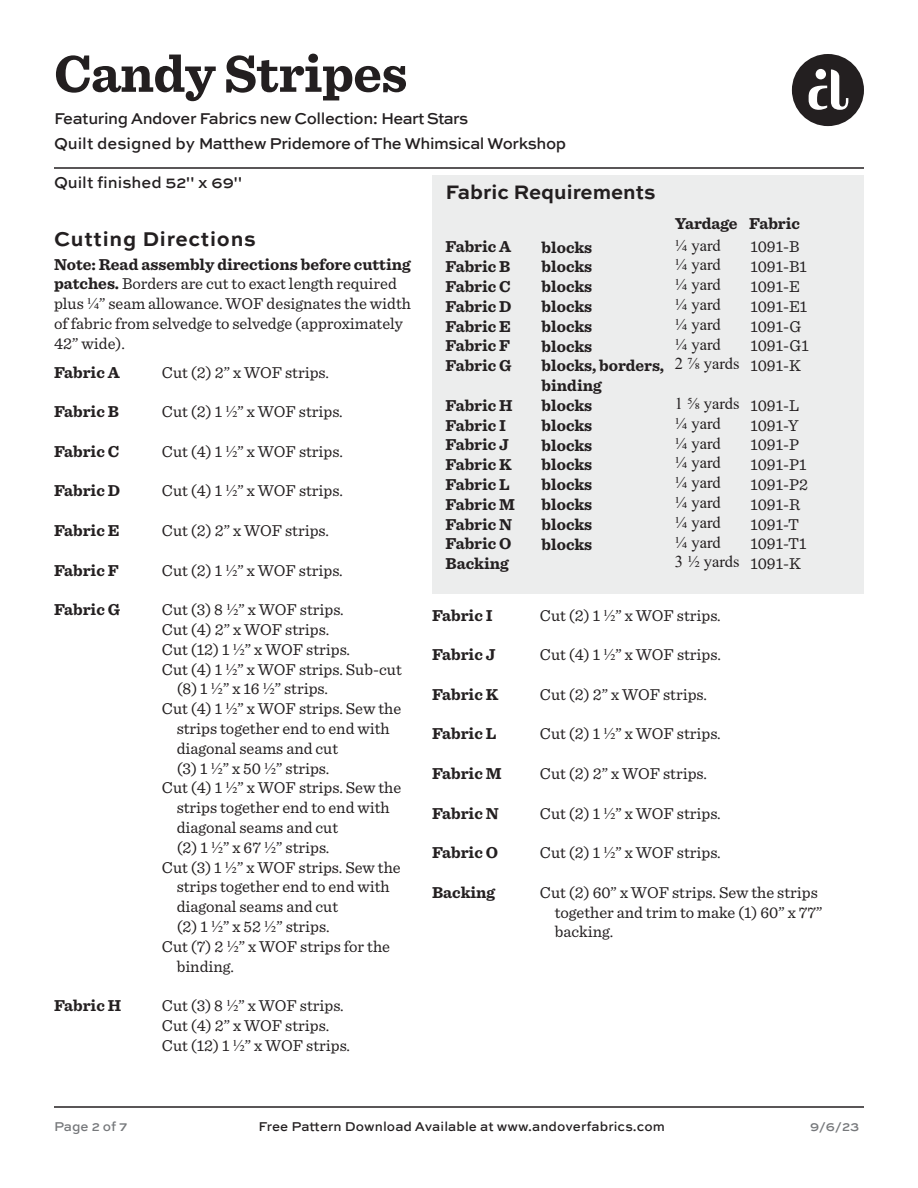
<style>
.page{position:relative;width:918px;height:1188px;background:#fff}
.page>*{position:absolute;margin:0;border:0;box-sizing:border-box;transform-origin:0 0}
.t1{font:700 54px "Sentinel";letter-spacing:-.01em;color:#231f20}
.t2{font:700 21px "Sweet Sans Pro";letter-spacing:.035em;color:#231f20}
.t3{font:700 20.55px "Sweet Sans Pro";color:#231f20}
.t4{font:16.5px/19.8px "Sentinel";color:#231f20}
.t5{font:700 16.5px/19.8px "Sentinel";color:#231f20}
.t6{font:500 16.5px/24px "Sweet Sans Pro";letter-spacing:-.025em;color:#231f20}
.t7{font:16.5px/19.8px "Times New Roman";color:#231f20}
.t8{font:500 16.5px "Sweet Sans Pro";color:#231f20}
.t9{font:500 13.5px "Sweet Sans Pro";letter-spacing:.005em;color:#231f20}
.t10{font:500 13.5px "Sweet Sans Pro";color:#76787b}
.s1{font-weight:700}
.s2{font-family:"Times New Roman"}
</style>
<div class="page">
<div style="left:792px;top:54px;width:72px;height:72px;background:#231f20;border-radius:50%"></div>
<svg style="left:809px;top:69px;width:39px;height:41px"></svg>
<div style="left:816px;top:69px;width:10px;height:10px;background:#fff;border-radius:50%"></div>
<hr style="left:54px;top:1106px;width:810px;height:2px;background:#231f20">
<hr style="left:54px;top:167px;width:810px;height:2px;background:#231f20">
<div style="left:432px;top:176px;width:432px;height:418px;background:#eceded"></div>
<h1 class="t1" style="left:54px;top:31px;width:355px">Candy Stripes</h1>
<p class="t6" style="left:54px;top:106px;width:514px">Featuring Andover Fabrics new Collection: Heart Stars<br>Quilt designed by Matthew Pridemore of The Whimsical Workshop</p>
<p class="t8" style="left:54px;top:171px;width:190px">Quilt finished 52" x 69"</p>
<p class="t2" style="left:54px;top:223px;width:203px">Cutting Directions</p>
<p class="t4" style="left:54px;top:253px;width:358px"><span class="s1">Note: Read assembly directions before cutting patches.</span> Borders are cut to exact length required plus <span class="s2">¼</span>” seam allowance. WOF designates the width of fabric from selvedge to selvedge (approximately 42” wide).</p>
<p class="t5" style="left:54px;top:362px;width:67px">Fabric A</p>
<p class="t4" style="left:162px;top:361px;width:169px">Cut (2) 2” x WOF strips.</p>
<p class="t5" style="left:54px;top:401px;width:66px">Fabric B</p>
<p class="t4" style="left:162px;top:401px;width:182px">Cut (2) 1 <span class="s2">½</span>” x WOF strips.</p>
<p class="t5" style="left:54px;top:441px;width:67px">Fabric C</p>
<p class="t4" style="left:162px;top:440px;width:182px">Cut (4) 1 <span class="s2">½</span>” x WOF strips.</p>
<p class="t5" style="left:54px;top:480px;width:68px">Fabric D</p>
<p class="t4" style="left:162px;top:480px;width:182px">Cut (4) 1 <span class="s2">½</span>” x WOF strips.</p>
<p class="t5" style="left:54px;top:520px;width:67px">Fabric E</p>
<p class="t4" style="left:162px;top:520px;width:169px">Cut (2) 2” x WOF strips.</p>
<p class="t5" style="left:54px;top:560px;width:66px">Fabric F</p>
<p class="t4" style="left:162px;top:559px;width:182px">Cut (2) 1 <span class="s2">½</span>” x WOF strips.</p>
<p class="t5" style="left:54px;top:599px;width:68px">Fabric G</p>
<p class="t4" style="left:162px;top:599px;width:183px">Cut (3) 8 <span class="s2">½</span>” x WOF strips.</p>
<p class="t4" style="left:162px;top:619px;width:169px">Cut (4) 2” x WOF strips.</p>
<p class="t4" style="left:162px;top:638px;width:190px">Cut (12) 1 <span class="s2">½</span>” x WOF strips.</p>
<p class="t4" style="left:162px;top:658px;width:241px">Cut (4) 1 <span class="s2">½</span>” x WOF strips. Sub-cut</p>
<p class="t4" style="left:177px;top:678px;width:153px">(8) 1 <span class="s2">½</span>” x 16 <span class="s2">½</span>” strips.</p>
<p class="t4" style="left:162px;top:698px;width:241px">Cut (4) 1 <span class="s2">½</span>” x WOF strips. Sew the</p>
<p class="t4" style="left:177px;top:718px;width:215px">strips together end to end with</p>
<p class="t4" style="left:177px;top:737px;width:163px">diagonal seams and cut</p>
<p class="t4" style="left:177px;top:757px;width:154px">(3) 1 <span class="s2">½</span>” x 50 <span class="s2">½</span>” strips.</p>
<p class="t4" style="left:162px;top:777px;width:241px">Cut (4) 1 <span class="s2">½</span>” x WOF strips. Sew the</p>
<p class="t4" style="left:177px;top:797px;width:215px">strips together end to end with</p>
<p class="t4" style="left:177px;top:817px;width:163px">diagonal seams and cut</p>
<p class="t4" style="left:177px;top:836px;width:154px">(2) 1 <span class="s2">½</span>” x 67 <span class="s2">½</span>” strips.</p>
<p class="t4" style="left:162px;top:856px;width:240px">Cut (3) 1 <span class="s2">½</span>” x WOF strips. Sew the</p>
<p class="t4" style="left:177px;top:876px;width:215px">strips together end to end with</p>
<p class="t4" style="left:177px;top:896px;width:163px">diagonal seams and cut</p>
<p class="t4" style="left:177px;top:916px;width:154px">(2) 1 <span class="s2">½</span>” x 52 <span class="s2">½</span>” strips.</p>
<p class="t4" style="left:162px;top:935px;width:230px">Cut (7) 2 <span class="s2">½</span>” x WOF strips for the</p>
<p class="t4" style="left:177px;top:955px;width:59px">binding.</p>
<p class="t5" style="left:54px;top:995px;width:69px">Fabric H</p>
<p class="t4" style="left:162px;top:995px;width:190px">Cut (3) 8 <span class="s2">½</span>” x WOF strips.<br>Cut (4) 2” x WOF strips.<br>Cut (12) 1 <span class="s2">½</span>” x WOF strips.</p>
<p class="t3" style="left:446px;top:176px;width:212px">Fabric Requirements</p>
<p class="t5" style="left:446px;top:236px;width:68px;text-align:justify">Fabric A Fabric B Fabric C Fabric D Fabric E Fabric F Fabric G</p>
<p class="t5" style="left:446px;top:395px;width:71px">Fabric H<br>Fabric I<br>Fabric J<br>Fabric K<br>Fabric L<br>Fabric M<br>Fabric N<br>Fabric O<br>Backing</p>
<p class="t5" style="left:675px;top:213px;width:127px">Yardage Fabric</p>
<p class="t5" style="left:542px;top:236px;width:124px">blocks<br>blocks<br>blocks<br>blocks<br>blocks<br>blocks<br>blocks, borders, binding<br>blocks<br>blocks<br>blocks<br>blocks<br>blocks<br>blocks<br>blocks<br>blocks</p>
<p class="t7" style="left:675px;top:235px;width:66px">¼ yard<br>¼ yard<br>¼ yard<br>¼ yard<br>¼ yard<br>¼ yard<br>2 ⅞ yards</p>
<p class="t4" style="left:750px;top:236px;width:60px">1091-B<br>1091-B1<br>1091-E<br>1091-E1<br>1091-G<br>1091-G1<br>1091-K</p>
<p class="t4" style="left:750px;top:394px;width:59px">1091-L<br>1091-Y<br>1091-P<br>1091-P1<br>1091-P2<br>1091-R<br>1091-T<br>1091-T1<br>1091-K</p>
<p class="t7" style="left:675px;top:393px;width:66px">1 ⅝ yards ¼ yard<br>¼ yard<br>¼ yard<br>¼ yard<br>¼ yard<br>¼ yard<br>¼ yard<br>3 ½ yards</p>
<p class="t5" style="left:432px;top:605px;width:62px">Fabric I</p>
<p class="t4" style="left:540px;top:604px;width:182px">Cut (2) 1 <span class="s2">½</span>” x WOF strips.</p>
<p class="t5" style="left:432px;top:644px;width:65px">Fabric J</p>
<p class="t4" style="left:540px;top:644px;width:182px">Cut (4) 1 <span class="s2">½</span>” x WOF strips.</p>
<p class="t5" style="left:432px;top:684px;width:68px">Fabric K</p>
<p class="t4" style="left:540px;top:683px;width:169px">Cut (2) 2” x WOF strips.</p>
<p class="t5" style="left:432px;top:723px;width:66px">Fabric L</p>
<p class="t4" style="left:540px;top:723px;width:182px">Cut (2) 1 <span class="s2">½</span>” x WOF strips.</p>
<p class="t5" style="left:432px;top:763px;width:71px">Fabric M</p>
<p class="t4" style="left:540px;top:763px;width:169px">Cut (2) 2” x WOF strips.</p>
<p class="t5" style="left:432px;top:803px;width:68px">Fabric N</p>
<p class="t4" style="left:540px;top:802px;width:182px">Cut (2) 1 <span class="s2">½</span>” x WOF strips.</p>
<p class="t5" style="left:432px;top:842px;width:68px">Fabric O</p>
<p class="t4" style="left:540px;top:842px;width:182px">Cut (2) 1 <span class="s2">½</span>” x WOF strips.</p>
<p class="t5" style="left:432px;top:882px;width:65px">Backing</p>
<p class="t4" style="left:555px;top:881px;width:269px;text-indent:-15px">Cut (2) 60” x WOF strips. Sew the strips together and trim to make (1) 60” x 77” backing.</p>
<p class="t10" style="left:54px;top:1116px;width:75px">Page 2 of 7</p>
<p class="t9" style="left:259px;top:1117px;width:408px">Free Pattern Download Available at www.andoverfabrics.com</p>
<p class="t10" style="left:810px;top:1117px;width:51px">9/6/23</p>
</div>
